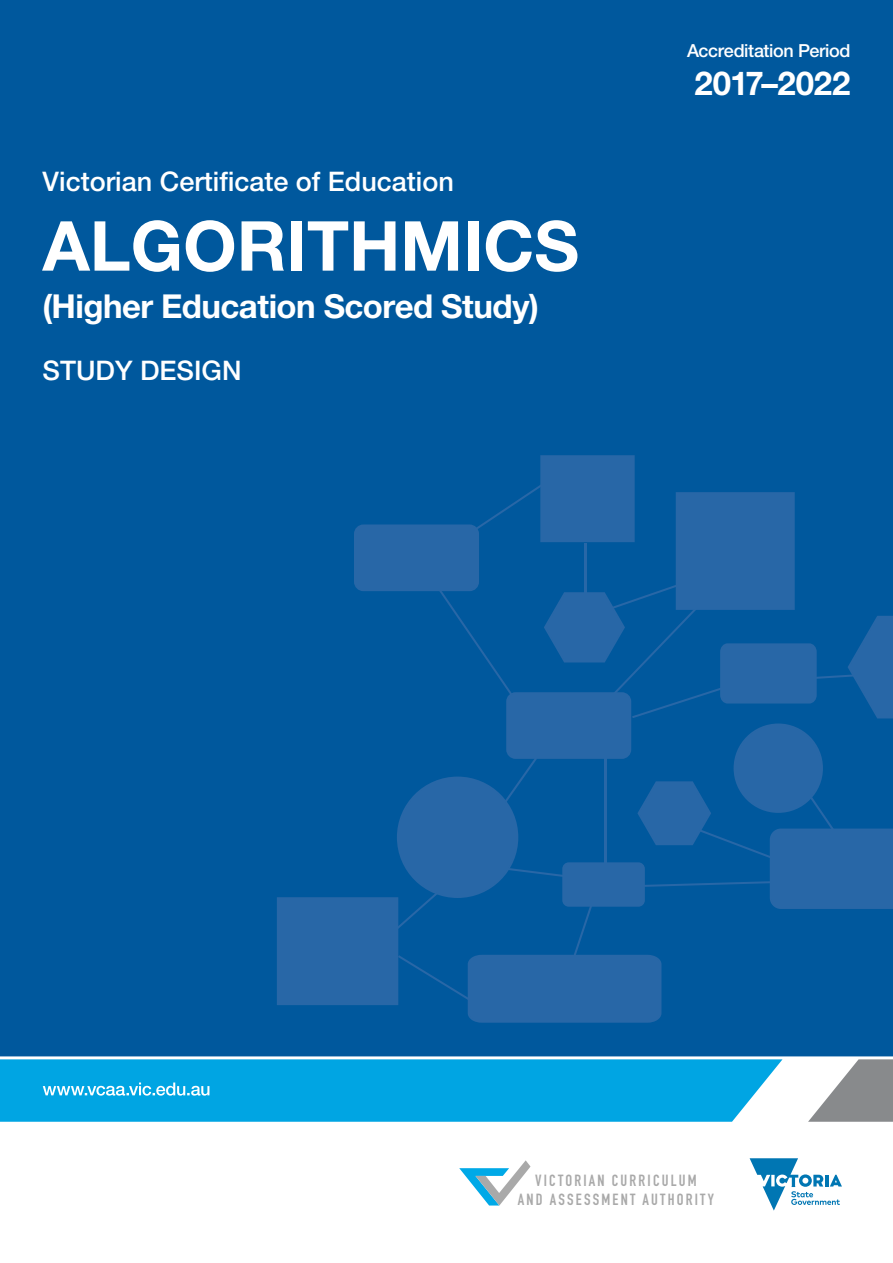
<style>
.page{position:relative;width:893px;height:1263px;background:#fff}
.page>*{position:absolute;margin:0;border:0;box-sizing:border-box;transform-origin:0 0}
.t1{font:700 69px "Helvetica Neue LT";color:#fff}
.t2{font:700 33px "Helvetica Neue LT";letter-spacing:-.015em;color:#fff}
.t3{font:500 27px "Helvetica Neue LT";color:#fff}
.t4{font:500 18px "Helvetica Neue LT";letter-spacing:-.02em;color:#fff}
.t5{font:15.9px/19px "DIN Engschrift Alternate";letter-spacing:.14em;color:#a9a9a9;text-align:center}
</style>
<div class="page">
<div style="left:0;top:0;width:893px;height:1056px;background:#00589d"></div>
<svg style="left:277px;top:455px;width:616px;height:568px"></svg>
<svg style="left:459px;top:1160px;width:71px;height:45px"></svg>
<svg style="left:750px;top:1158px;width:92px;height:52px"></svg>
<svg style="left:808px;top:1059px;width:85px;height:63px"></svg>
<svg style="left:0;top:1059px;width:782px;height:63px;fill:#00a5e3"></svg>
<svg style="left:193px;top:1091px;width:4px;height:3px"></svg>
<p class="t3" style="left:43px;top:165px;width:413px">Victorian Certificate of Education</p>
<h1 class="t1" style="left:43px;top:203px;width:538px">ALGORITHMICS</h1>
<p class="t2" style="left:43px;top:285px;width:498px">(Higher Education Scored Study)</p>
<p class="t3" style="left:43px;top:354px;width:200px">STUDY DESIGN</p>
<p class="t4" style="left:687px;top:39px;width:165px">Accreditation Period</p>
<p class="t2" style="left:695px;top:63px;width:157px">2017–2022</p>
<p class="t5" style="left:518px;top:1171px;width:198px">VICTORIAN CURRICULUM<br>AND ASSESSMENT AUTHORITY</p>
</div>
